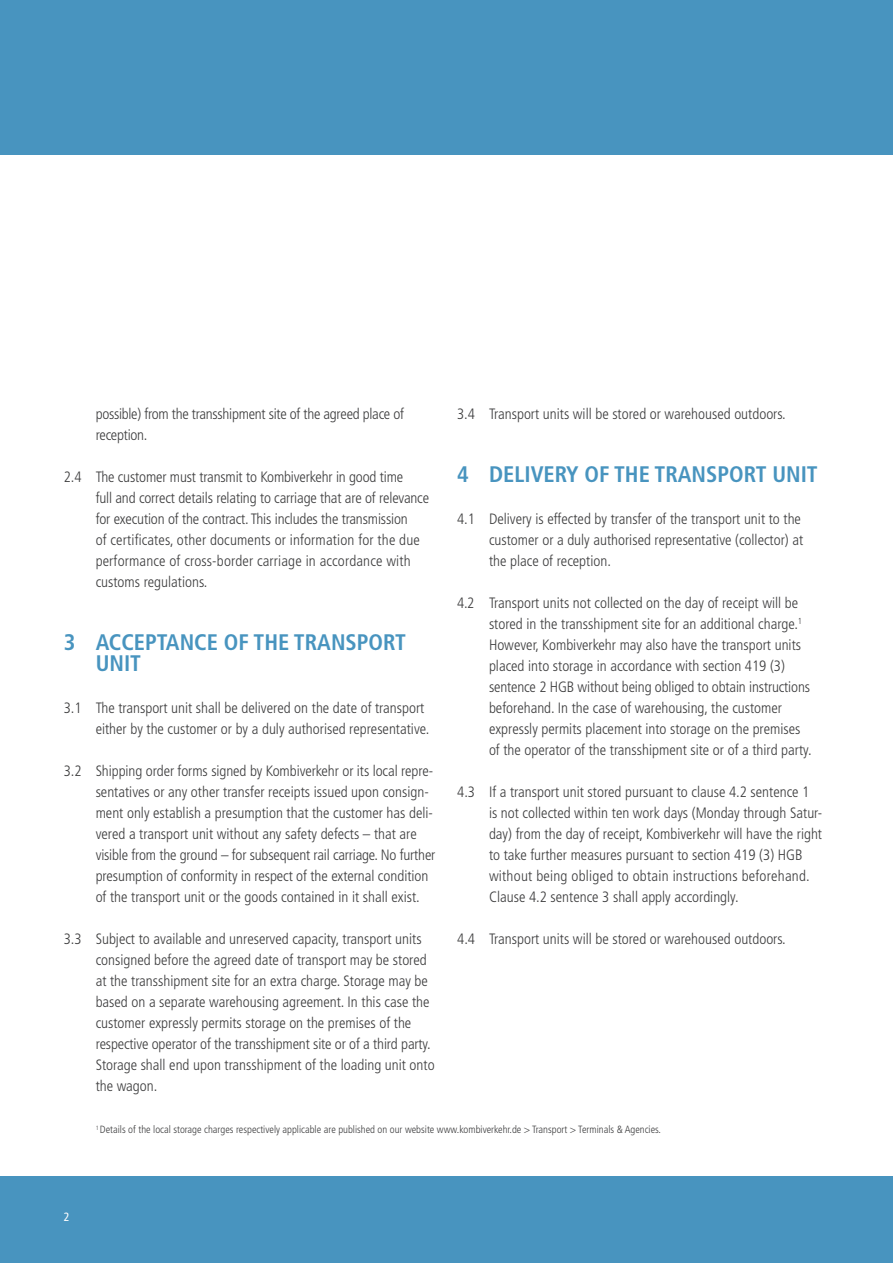
<style>
.page{position:relative;width:893px;height:1263px;background:#fff}
.page>*{position:absolute;margin:0;border:0;box-sizing:border-box;transform-origin:0 0}
.t1{font:700 condensed 22.5px/21px "Frutiger";color:#4894bf}
.t2{font:300 condensed 15px/21px "Frutiger";color:#3e3e3f}
.t3{font:300 condensed 15px/21px "Frutiger";letter-spacing:-.02em;color:#3e3e3f}
.t4{font:condensed 12px "Frutiger";color:#fff}
.t5{font:300 condensed 10.5px "Frutiger";color:#3e3e3f}
</style>
<div class="page">
<div style="left:0;top:0;width:893px;height:155px;background:#4894bf"></div>
<div style="left:0;top:1176px;width:893px;height:87px;background:#4894bf"></div>
<p class="t3" style="left:96px;top:403px;width:310px">possible) from the transshipment site of the agreed place of reception.</p>
<p class="t2" style="left:96px;top:466px;width:335px;text-indent:-32px">2.4 The customer must transmit to Kombiverkehr in good time<br>full and correct details relating to carriage that are of relevance for execution of the contract. This includes the transmission<br>of certificates, other documents or information for the due performance of cross-border carriage in accordance with customs regulations.</p>
<h1 class="t1" style="left:96px;top:632px;width:312px;text-indent:-32px">3 ACCEPTANCE OF THE TRANSPORT<br>UNIT</h1>
<p class="t2" style="left:96px;top:697px;width:335px;text-indent:-32px">3.1 The transport unit shall be delivered on the date of transport either by the customer or by a duly authorised representative.</p>
<p class="t2" style="left:96px;top:760px;width:341px;text-indent:-32px">3.2 Shipping order forms signed by Kombiverkehr or its local repre&shy;sentatives or any other transfer receipts issued upon consign&shy;ment only establish a presumption that the customer has deli&shy;vered a transport unit without any safety defects – that are visible from the ground – for subsequent rail carriage. No further presumption of conformity in respect of the external condition of the transport unit or the goods contained in it shall exist.</p>
<p class="t2" style="left:96px;top:928px;width:340px;text-indent:-32px">3.3 Subject to available and unreserved capacity, transport units consigned before the agreed date of transport may be stored at the transshipment site for an extra charge. Storage may be based on a separate warehousing agreement. In this case the customer expressly permits storage on the premises of the respective operator of the transshipment site or of a third party.<br>Storage shall end upon transshipment of the loading unit onto the wagon.</p>
<p class="t2" style="left:457px;top:403px;width:330px">3.4 Transport units will be stored or warehoused outdoors.</p>
<h1 class="t1" style="left:457px;top:464px;width:362px">4 DELIVERY OF THE TRANSPORT UNIT</h1>
<p class="t2" style="left:489px;top:508px;width:316px;text-indent:-32px">4.1 Delivery is effected by transfer of the transport unit to the customer or a duly authorised representative (collector) at the place of reception.</p>
<p class="t2" style="left:489px;top:592px;width:324px;text-indent:-32px">4.2 Transport units not collected on the day of receipt will be stored in the transshipment site for an additional charge.<sup>1<br></sup>However, Kombiverkehr may also have the transport units placed into storage in accordance with section 419 (3) sentence 2 HGB without being obliged to obtain instructions beforehand. In the case of warehousing, the customer expressly permits placement into storage on the premises of the operator of the transshipment site or of a third party.</p>
<p class="t2" style="left:489px;top:781px;width:335px;text-indent:-32px">4.3 If a transport unit stored pursuant to clause 4.2 sentence 1<br>is not collected within ten work days (Monday through Satur&shy;day) from the day of receipt, Kombiverkehr will have the right to take further measures pursuant to section 419 (3) HGB without being obliged to obtain instructions beforehand.<br>Clause 4.2 sentence 3 shall apply accordingly.</p>
<p class="t2" style="left:457px;top:928px;width:330px">4.4 Transport units will be stored or warehoused outdoors.</p>
<p class="t5" style="left:96px;top:1124px;width:567px"><sup>1</sup> Details of the local storage charges respectively applicable are published on our website www.kombiverkehr.de &gt; Transport &gt; Terminals &amp; Agencies.</p>
<p class="t4" style="left:64px;top:1210px;width:7px">2</p>
</div>
